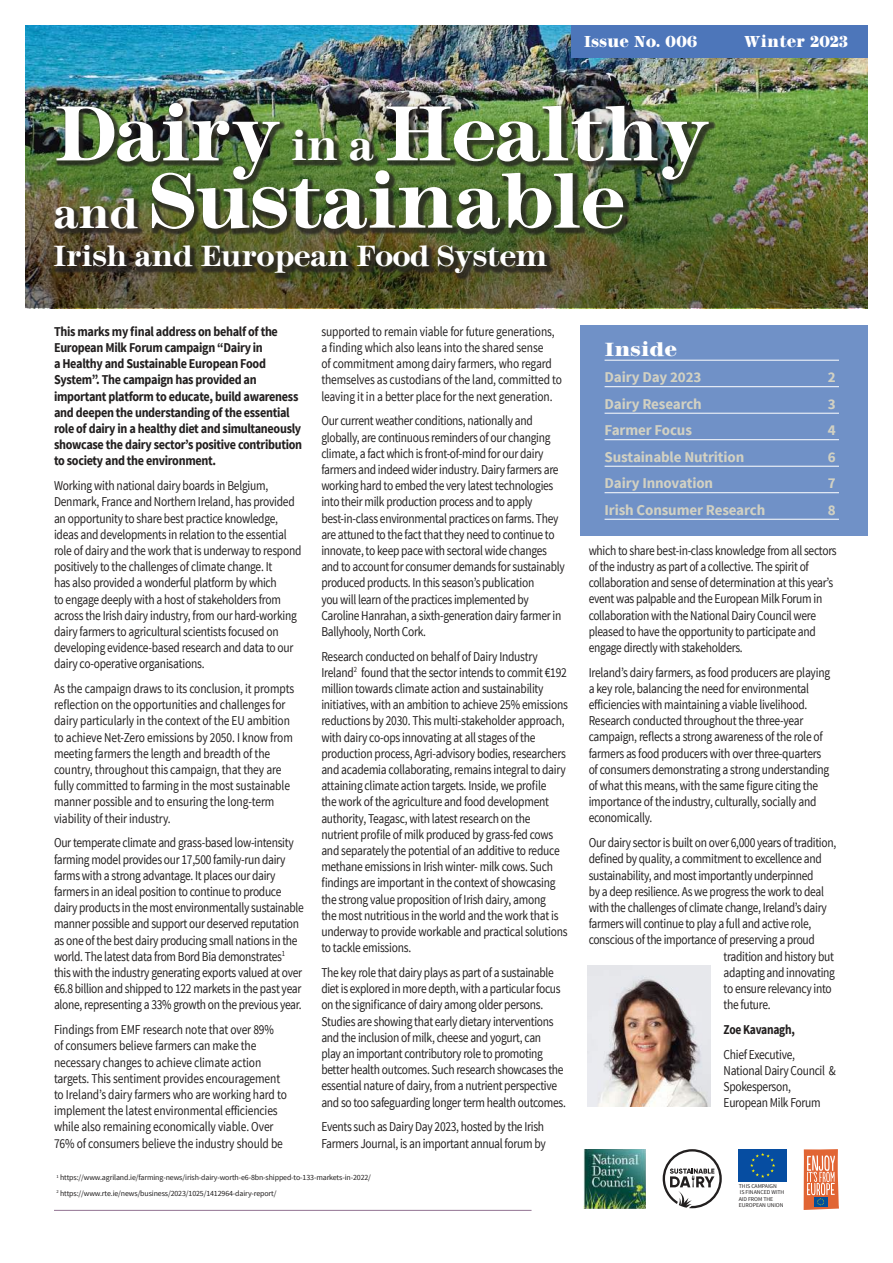
<style>
.page{position:relative;width:893px;height:1263px;background:#fff}
.page>*{position:absolute;margin:0;border:0;box-sizing:border-box;transform-origin:0 0}
.t1{font:700 72px/67.2px "Modern";letter-spacing:-.04em;color:#fff}
.t2{font:700 27px "Modern";letter-spacing:-.04em;color:#fff}
.t3{font:800 18px "Modern";letter-spacing:-.01em;color:#fff}
.t4{font:700 15px "Source Sans Pro";letter-spacing:-.01em;color:#d2d1c2}
.t5{font:800 15px "Modern";letter-spacing:-.01em;color:#fff;scale:.9 1}
.t6{font:13.5px/16.2px "Source Sans Pro";letter-spacing:-.025em;color:#221f1f;scale:.85 1}
.t7{font:700 13.5px/16.2px "Source Sans Pro";letter-spacing:-.025em;color:#221f1f;scale:.9 1}
.t8{font:700 13.5px "Source Sans Pro";letter-spacing:-.025em;color:#221f1f;scale:.85 1}
.t9{font:7.8px/15.5px "Source Sans Pro";letter-spacing:-.015em;color:#221f1f}
.t10{font:5.85px/6.4px "Source Sans Pro";letter-spacing:-.01em;color:#221f1f}
.s1{font-size:39px}
</style>
<div class="page">
<img style="left:25px;top:25px;width:842px;height:283px">
<div style="left:53px;top:103px;width:663px;height:177px;background:#221f1f;opacity:.75"></div>
<div style="left:571px;top:25px;width:296px;height:33px;background:#4d76ba"></div>
<div style="left:580px;top:326px;width:287px;height:210px;background:#7091c7"></div>
<hr style="left:605px;top:360px;width:234px;height:1px;background:#fff">
<hr style="left:605px;top:386px;width:234px;height:1px;background:#fff">
<hr style="left:605px;top:413px;width:234px;height:1px;background:#fff">
<hr style="left:605px;top:439px;width:234px;height:1px;background:#fff">
<hr style="left:605px;top:466px;width:234px;height:1px;background:#fff">
<hr style="left:605px;top:492px;width:234px;height:1px;background:#fff">
<hr style="left:605px;top:519px;width:234px;height:1px;background:#fff">
<img style="left:588px;top:966px;width:123px;height:141px">
<hr style="left:54px;top:1210px;width:477px;height:1px;background:#927392">
<div style="left:738px;top:1149px;width:49px;height:33px;background:#064da1"></div>
<svg style="left:750px;top:1153px;width:25px;height:25px"></svg>
<svg style="left:804px;top:1149px;width:35px;height:61px"></svg>
<img style="left:584px;top:1149px;width:62px;height:59px">
<svg style="left:663px;top:1149px;width:59px;height:59px"></svg>
<p class="t5" style="left:584px;top:33px;width:128px">Issue No. 006</p>
<p class="t5" style="left:744px;top:33px;width:117px">Winter 2023</p>
<h1 class="t1" style="left:53px;top:109px;width:660px">Dairy <span class="s1">in a</span> Healthy <span class="s1">and</span> Sustainable</h1>
<h2 class="t2" style="left:53px;top:245px;width:497px">Irish and European Food System</h2>
<p class="t7" style="left:54px;top:324px;width:277px">This marks my 昀椀nal address on behalf of the European Milk Forum campaign “Dairy in<br>a Healthy and Sustainable European Food System”. The campaign has provided an important platform to educate, build awareness and deepen the understanding of the essential role of dairy in a healthy diet and simultaneously showcase the dairy sector’s positive contribution to society and the environment.</p>
<p class="t6" style="left:54px;top:478px;width:293px">Working with national dairy boards in Belgium, Denmark, France and Northern Ireland, has provided an opportunity to share best practice knowledge, ideas and developments in relation to the essential role of dairy and the work that is underway to respond positively to the challenges of climate change. It<br>has also provided a wonderful platform by which<br>to engage deeply with a host of stakeholders from across the Irish dairy industry, from our hard-working dairy farmers to agricultural scientists focused on developing evidence-based research and data to our dairy co-operative organisations.</p>
<p class="t6" style="left:54px;top:681px;width:284px">As the campaign draws to its conclusion, it prompts re昀氀ection on the opportunities and challenges for dairy particularly in the context of the EU ambition to achieve Net-Zero emissions by 2050. I know from meeting farmers the length and breadth of the country, throughout this campaign, that they are fully committed to farming in the most sustainable manner possible and to ensuring the long-term viability of their industry.</p>
<p class="t6" style="left:54px;top:836px;width:295px">Our temperate climate and grass-based low-intensity farming model provides our 17,500 family-run dairy farms with a strong advantage. It places our dairy farmers in an ideal position to continue to produce dairy products in the most environmentally sustainable manner possible and support our deserved reputation as one of the best dairy producing small nations in the world. The latest data from Bord Bia demonstrates<sup>1 </sup>this with the industry generating exports valued at over €6.8 billion and shipped to 122 markets in the past year alone, representing a 33% growth on the previous year.</p>
<p class="t6" style="left:54px;top:1022px;width:276px">Findings from EMF research note that over 89%<br>of consumers believe farmers can make the necessary changes to achieve climate action targets. This sentiment provides encouragement to Ireland’s dairy farmers who are working hard to implement the latest environmental e昀昀iciencies while also remaining economically viable. Over 76% of consumers believe the industry should be</p>
<p class="t6" style="left:321px;top:324px;width:285px">supported to remain viable for future generations, a 昀椀nding which also leans into the shared sense<br>of commitment among dairy farmers, who regard themselves as custodians of the land, committed to leaving it in a better place for the next generation.</p>
<p class="t6" style="left:321px;top:414px;width:288px">Our current weather conditions, nationally and globally, are continuous reminders of our changing climate, a fact which is front-of-mind for our dairy farmers and indeed wider industry. Dairy farmers are working hard to embed the very latest technologies into their milk production process and to apply best-in-class environmental practices on farms. They are attuned to the fact that they need to continue to innovate, to keep pace with sectoral wide changes and to account for consumer demands for sustainably produced products. In this season’s publication<br>you will learn of the practices implemented by Caroline Hanrahan, a sixth-generation dairy farmer in Ballyhooly, North Cork.</p>
<p class="t6" style="left:321px;top:649px;width:292px">Research conducted on behalf of Dairy Industry Ireland<sup>2</sup> found that the sector intends to commit €192 million towards climate action and sustainability initiatives, with an ambition to achieve 25% emissions reductions by 2030. This multi-stakeholder approach, with dairy co-ops innovating at all stages of the production process, Agri-advisory bodies, researchers and academia collaborating, remains integral to dairy attaining climate action targets. Inside, we pro昀椀le<br>the work of the agriculture and food development authority, Teagasc, with latest research on the nutrient pro昀椀le of milk produced by grass-fed cows and separately the potential of an additive to reduce methane emissions in Irish winter- milk cows. Such<br>昀椀ndings are important in the context of showcasing the strong value proposition of Irish dairy, among<br>the most nutritious in the world and the work that is underway to provide workable and practical solutions to tackle emissions.</p>
<p class="t6" style="left:321px;top:965px;width:289px">The key role that dairy plays as part of a sustainable diet is explored in more depth, with a particular focus on the signi昀椀cance of dairy among older persons.<br>Studies are showing that early dietary interventions and the inclusion of milk, cheese and yogurt, can<br>play an important contributory role to promoting better health outcomes. Such research showcases the essential nature of dairy, from a nutrient perspective and so too safeguarding longer term health outcomes.</p>
<p class="t6" style="left:321px;top:1120px;width:265px">Events such as Dairy Day 2023, hosted by the Irish<br>Farmers Journal, is an important annual forum by</p>
<h3 class="t3" style="left:605px;top:339px;width:74px">Inside</h3>
<p class="t4" style="left:605px;top:367px;width:98px">Dairy Day 2023</p>
<p class="t4" style="left:828px;top:367px;width:9px">2</p>
<p class="t4" style="left:605px;top:394px;width:99px">Dairy Research</p>
<p class="t4" style="left:828px;top:394px;width:9px">3</p>
<p class="t4" style="left:605px;top:420px;width:89px">Farmer Focus</p>
<p class="t4" style="left:828px;top:420px;width:9px">4</p>
<p class="t4" style="left:605px;top:447px;width:141px">Sustainable Nutrition</p>
<p class="t4" style="left:828px;top:447px;width:9px">6</p>
<p class="t4" style="left:605px;top:473px;width:110px">Dairy Innovation</p>
<p class="t4" style="left:828px;top:473px;width:9px">7</p>
<p class="t4" style="left:605px;top:500px;width:162px">Irish Consumer Research</p>
<p class="t4" style="left:828px;top:500px;width:9px">8</p>
<p class="t6" style="left:589px;top:543px;width:293px">which to share best-in-class knowledge from all sectors of the industry as part of a collective. The spirit of collaboration and sense of determination at this year’s event was palpable and the European Milk Forum in collaboration with the National Dairy Council were pleased to have the opportunity to participate and engage directly with stakeholders.</p>
<p class="t6" style="left:589px;top:665px;width:286px">Ireland’s dairy farmers, as food producers are playing a key role, balancing the need for environmental<br>e昀昀iciencies with maintaining a viable livelihood.<br>Research conducted throughout the three-year campaign, re昀氀ects a strong awareness of the role of farmers as food producers with over three-quarters of consumers demonstrating a strong understanding of what this means, with the same 昀椀gure citing the importance of the industry, culturally, socially and economically.</p>
<p class="t6" style="left:589px;top:835px;width:293px">Our dairy sector is built on over 6,000 years of tradition,</p>
<p class="t6" style="left:589px;top:851px;width:276px">de昀椀ned by quality, a commitment to excellence and</p>
<p class="t6" style="left:589px;top:868px;width:266px">sustainability, and most importantly underpinned</p>
<p class="t6" style="left:589px;top:884px;width:278px">by a deep resilience. As we progress the work to deal</p>
<p class="t6" style="left:589px;top:900px;width:282px">with the challenges of climate change, Ireland’s dairy</p>
<p class="t6" style="left:589px;top:916px;width:263px">farmers will continue to play a full and active role,</p>
<p class="t6" style="left:589px;top:933px;width:268px">conscious of the importance of preserving a proud</p>
<p class="t6" style="left:724px;top:949px;width:131px">tradition and history but</p>
<p class="t6" style="left:724px;top:965px;width:133px">adapting and innovating</p>
<p class="t6" style="left:724px;top:981px;width:129px">to ensure relevancy into</p>
<p class="t6" style="left:724px;top:997px;width:57px">the future.</p>
<p class="t8" style="left:724px;top:1021px;width:85px">Zoe Kavanagh,</p>
<p class="t6" style="left:724px;top:1047px;width:134px">Chief Executive,<br>National Dairy Council &amp;<br>Spokesperson,<br>European Milk Forum</p>
<p class="t9" style="left:56px;top:1170px;width:316px"><sup>1</sup> https://www.agriland.ie/farming-news/irish-dairy-worth-e6-8bn-shipped-to-133-markets-in-2022/<br><sup>2</sup> https://www.rte.ie/news/business/2023/1025/1412964-dairy-report/</p>
<p class="t10" style="left:739px;top:1183px;width:47px">THIS CAMPAIGN<br>IS FINANCED WITH<br>AID FROM THE<br>EUROPEAN UNION</p>
</div>
